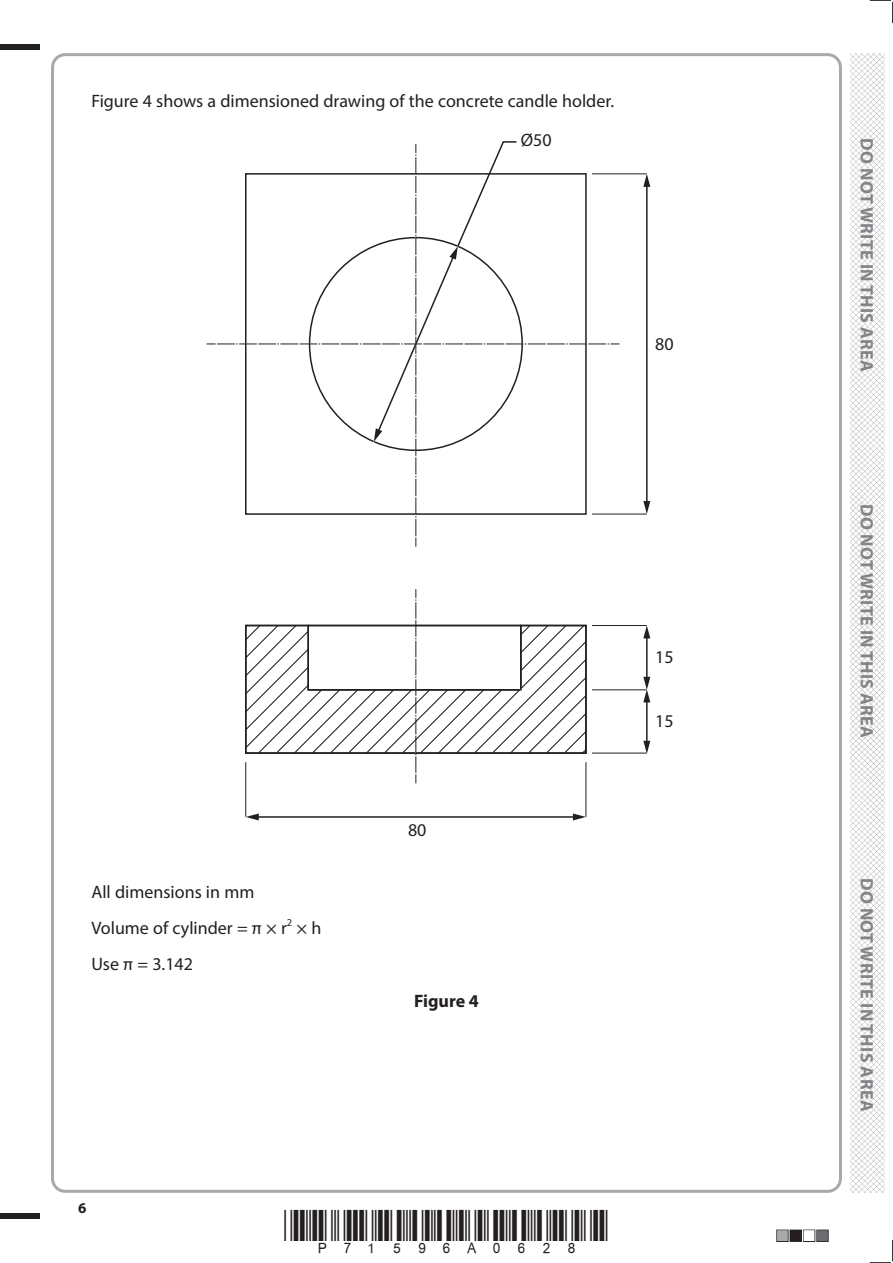
<style>
.page{position:relative;width:893px;height:1263px;background:#fff}
.page>*{position:absolute;margin:0;border:0;box-sizing:border-box;transform-origin:0 0}
.t1{font:18px/36px "Myriad Pro";color:#231f20}
.t2{font:700 18px "Myriad Pro";letter-spacing:.02em;color:#808285}
.t3{font:700 18px "Myriad Pro";color:#231f20}
.t4{font:700 15px "Myriad Pro";color:#231f20}
</style>
<div class="page">
<div style="left:0;top:44px;width:40px;height:5px;background:#231f20"></div>
<div style="left:0;top:1214px;width:40px;height:5px;background:#231f20"></div>
<svg style="left:870px;top:0;width:23px;height:23px"></svg>
<svg style="left:870px;top:1240px;width:23px;height:23px"></svg>
<img style="left:850px;top:53px;width:34px;height:1140px">
<svg style="left:207px;top:141px;width:412px;height:406px"></svg>
<hr style="left:592px;top:173px;width:55px;height:1px;background:#231f20">
<hr style="left:592px;top:514px;width:55px;height:1px;background:#231f20">
<hr style="left:592px;top:625px;width:55px;height:1px;background:#231f20">
<hr style="left:592px;top:753px;width:55px;height:1px;background:#231f20">
<hr style="left:592px;top:689px;width:55px;height:1px;background:#231f20">
<hr style="left:646px;top:184px;width:2px;height:319px;background:#231f20">
<svg style="left:643px;top:174px;width:7px;height:13px"></svg>
<svg style="left:643px;top:501px;width:7px;height:13px"></svg>
<hr style="left:586px;top:762px;width:1px;height:55px;background:#231f20">
<hr style="left:245px;top:762px;width:1px;height:55px;background:#231f20">
<hr style="left:256px;top:816px;width:319px;height:2px;background:#231f20">
<svg style="left:573px;top:813px;width:13px;height:7px"></svg>
<svg style="left:246px;top:813px;width:13px;height:7px"></svg>
<hr style="left:646px;top:636px;width:2px;height:43px;background:#231f20">
<svg style="left:643px;top:625px;width:7px;height:13px"></svg>
<hr style="left:646px;top:700px;width:2px;height:43px;background:#231f20">
<svg style="left:643px;top:677px;width:7px;height:25px"></svg>
<svg style="left:643px;top:741px;width:7px;height:13px"></svg>
<svg style="left:245px;top:589px;width:342px;height:194px"></svg>
<p class="t1" style="left:521px;top:81px;width:95px;line-height:39px;text-indent:-429px">Figure 4 shows a dimensioned drawing of the concrete candle holder.<br>Ø50</p>
<p class="t1" style="left:655px;top:326px;width:20px">80</p>
<p class="t1" style="left:91px;top:874px;width:232px">All dimensions in mm<br>Volume of cylinder = π × r<sup>2</sup> × h<br>Use π = 3.142</p>
<p class="t4" style="left:78px;top:1198px;width:10px">6</p>
<p class="t1" style="left:408px;top:811px;width:20px">80</p>
<p class="t3" style="left:414px;top:989px;width:66px">Figure 4</p>
<p class="t1" style="left:655px;top:639px;width:20px">15</p>
<p class="t1" style="left:655px;top:702px;width:20px">15</p>
<p class="t2" style="left:878px;top:138px;width:235px;rotate:90deg">DO NOT WRITE IN THIS AREA</p>
<p class="t2" style="left:878px;top:504px;width:235px;rotate:90deg">DO NOT WRITE IN THIS AREA</p>
<p class="t2" style="left:878px;top:878px;width:235px;rotate:90deg">DO NOT WRITE IN THIS AREA</p>
</div>
